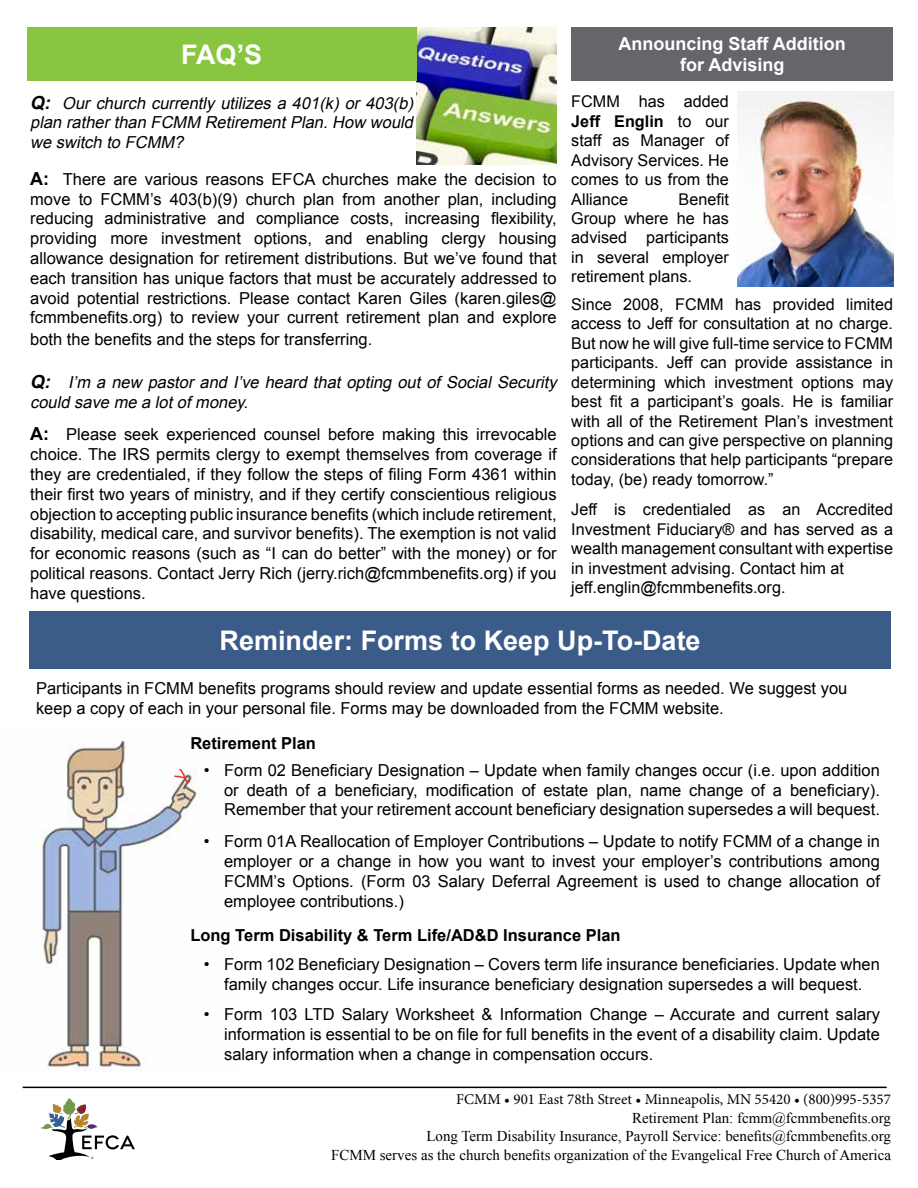
<style>
.page{position:relative;width:918px;height:1188px;background:#fff}
.page>*{position:absolute;margin:0;border:0;box-sizing:border-box;transform-origin:0 0}
.t1{font:700 27px "Arial";color:#fff}
.t2{font:700 18px/21.6px "Arial";color:#fff;text-align:center}
.t3{font:16.5px/19.8px "Arial";color:#000;text-align:justify}
.t4{font:italic 16.5px/19.8px "Arial";color:#000;text-align:justify}
.t5{font:700 16.5px "Arial";color:#000}
.t6{font:16.2px/19.5px "Arial";color:#000;text-align:justify}
.t7{font:15px/18.3px "Times New Roman";color:#000;text-align:right}
.t8{font:15px "Minion Pro";color:#000}
.s1{font-weight:700;font-size:18px}
.s2{font-weight:700}
</style>
<div class="page">
<hr style="left:23px;top:1087px;width:864px;height:1px;background:#000">
<svg style="left:41px;top:1098px;width:94px;height:62px"></svg>
<img style="left:41px;top:740px;width:158px;height:332px">
<div style="left:29px;top:611px;width:862px;height:58px;background:#3b5b89"></div>
<img style="left:416px;top:28px;width:140px;height:136px">
<div style="left:571px;top:27px;width:322px;height:54px;background:#656669"></div>
<div style="left:27px;top:27px;width:389px;height:54px;background:#88c540"></div>
<svg style="left:173px;top:767px;width:18px;height:18px"></svg>
<img style="left:738px;top:92px;width:155px;height:195px">
<h1 class="t1" style="left:181px;top:36px;width:83px">FAQ’S</h1>
<p class="t4" style="left:30px;top:93px;width:389px"><span class="s1">Q:</span> Our church currently utilizes a 401(k) or 403(b) plan ratherthan FCMM RetirementPlan.How would we switch to FCMM?</p>
<p class="t3" style="left:30px;top:169px;width:528px"><span class="s1">A:</span> There are various reasons EFCA churches make the decision to move to FCMM’s 403(b)(9) church plan from another plan, including reducing administrative and compliance costs, increasing flexibility, providing more investment options, and enabling clergy housing allowance designation for retirement distributions. But we’ve found that each transition has unique factors that must be accurately addressed to avoid potential restrictions. Please contact Karen Giles (karen.giles@ fcmmbenefits.org) to review your current retirement plan and explore</p>
<p class="t3" style="left:30px;top:330px;width:344px">both the benefits and the steps for transferring.</p>
<p class="t4" style="left:30px;top:373px;width:532px"><span class="s1">Q:</span> I’m a new pastor and I’ve heard that opting out of Social Security could save me a lotofmoney.</p>
<p class="t3" style="left:30px;top:425px;width:528px"><span class="s1">A:</span> Please seek experienced counsel before making this irrevocable choice. The IRS permits clergy to exempt themselves from coverage if they are credentialed, if they follow the steps of filing Form 4361 within their first two years of ministry, and if they certify conscientious religious objection to accepting public insurance benefits (which include retirement, disability, medical care, and survivor benefits). The exemption is not valid for economic reasons (such as “I can do better” with the money) or for political reasons. Contact Jerry Rich (jerry.rich@fcmmbenefits.org) if you have questions.</p>
<p class="t2" style="left:619px;top:33px;width:229px">Announcing Staff Addition for Advising</p>
<p class="t6" style="left:571px;top:92px;width:159px">FCMM has added <span class="s2">Jeff Englin</span> to our staff as Manager of Advisory Services. He comes to us from the Alliance</p>
<p class="t6" style="left:571px;top:189px;width:159px;text-indent:107px">Benefit Group where he has advised participants in several employer retirement plans.</p>
<p class="t6" style="left:571px;top:295px;width:323px">Since 2008, FCMM has provided limited access to Jeff for consultation at no charge.<br>But now he will give full-time service to FCMM participants. Jeff can provide assistance in determining which investment options may best fit a participant’s goals. He is familiar with all of the Retirement Plan’s investment options and can give perspective on planning considerations that help participants “prepare today, (be) ready tomorrow.”</p>
<p class="t6" style="left:571px;top:500px;width:323px;text-align:left">Jeff is credentialed as an Accredited Investment Fiduciary® and has served as a wealth management consultant with expertise in investment advising. Contact him at jeff.englin@fcmmbenefits.org.</p>
<h1 class="t1" style="left:220px;top:623px;width:483px">Reminder: Forms to Keep Up-To-Date</h1>
<p class="t3" style="left:36px;top:679px;width:813px">Participants in FCMM benefits programs should review and update essential forms as needed. We suggest you keep a copy of each in your personal file. Forms may be downloaded from the FCMM website.</p>
<p class="t5" style="left:190px;top:732px;width:127px">Retirement Plan</p>
<p class="t3" style="left:224px;top:760px;width:657px;text-indent:-20px">• Form 02 Beneficiary Designation – Update when family changes occur (i.e. upon addition or death of a beneficiary, modification of estate plan, name change of a beneficiary).<br>Remember that your retirement account beneficiary designation supersedes a will bequest.</p>
<p class="t3" style="left:224px;top:832px;width:657px;text-indent:-20px">• Form 01A Reallocation of Employer Contributions – Update to notify FCMM of a change in employer or a change in how you want to invest your employer’s contributions among FCMM’s Options. (Form 03 Salary Deferral Agreement is used to change allocation of employee contributions.)</p>
<p class="t5" style="left:190px;top:924px;width:432px">Long Term Disability &amp; Term Life/AD&amp;D Insurance Plan</p>
<p class="t3" style="left:204px;top:954px;width:678px;text-align:center">• Form 102 Beneficiary Designation – Covers term life insurance beneficiaries. Update when family changes occur. Life insurance beneficiary designation supersedes a will bequest.</p>
<p class="t3" style="left:224px;top:1005px;width:657px;text-indent:-20px">• Form 103 LTD Salary Worksheet &amp; Information Change – Accurate and current salary information is essential to be on file for full benefits in the event of a disability claim. Update salary information when a change in compensation occurs.</p>
<p class="t8" style="left:456px;top:1090px;width:436px">FCMM • 901 East 78th Street • Minneapolis, MN 55420 • (800)995-5357</p>
<p class="t7" style="left:331px;top:1109px;width:561px">Retirement Plan: fcmm@fcmmbenefits.org<br>Long Term Disability Insurance, Payroll Service: benefits@fcmmbenefits.org<br>FCMM serves as the church benefits organization of the Evangelical Free Church of America</p>
</div>
